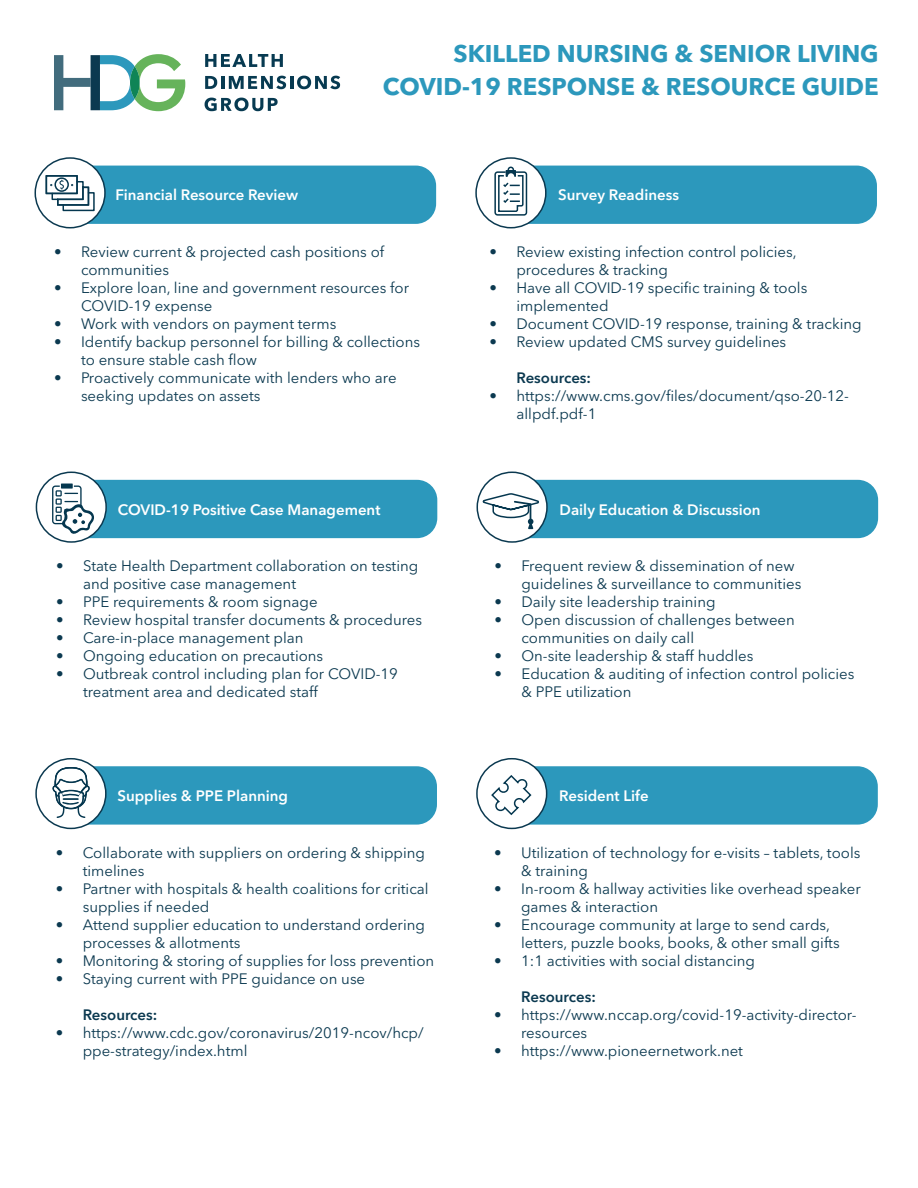
<style>
.page{position:relative;width:918px;height:1188px;background:#fff}
.page>*{position:absolute;margin:0;border:0;box-sizing:border-box;transform-origin:0 0}
.t1{font:700 24px/33px "Avenir Next LT Pro";color:#2c98bc;text-align:right}
.t2{font:15px/18px "Avenir Next LT Pro";color:#0b3950}
.t3{font:600 15px "Avenir Next LT Pro";color:#fff}
.t4{font:600 15px "Avenir Next LT Pro";color:#0b3950}
</style>
<div class="page">
<div style="left:41px;top:166px;width:395px;height:58px;background:#2c98bc;border-radius:20px"></div>
<div style="left:35px;top:158px;width:70px;height:70px;background:#fff;border-radius:50%"></div>
<div style="left:35px;top:157px;width:71px;height:71px;border:2px solid #0b3950;border-radius:50%"></div>
<div style="left:482px;top:166px;width:395px;height:58px;background:#2c98bc;border-radius:20px"></div>
<div style="left:476px;top:158px;width:70px;height:70px;background:#fff;border-radius:50%"></div>
<div style="left:475px;top:157px;width:72px;height:71px;border:2px solid #0b3950;border-radius:50%"></div>
<svg style="left:54px;top:54px;width:131px;height:57px"></svg>
<svg style="left:130px;top:66px;width:10px;height:33px"></svg>
<svg style="left:205px;top:54px;width:78px;height:13px"></svg>
<svg style="left:205px;top:76px;width:135px;height:13px"></svg>
<svg style="left:205px;top:98px;width:73px;height:13px"></svg>
<svg style="left:45px;top:175px;width:50px;height:37px"></svg>
<div style="left:46px;top:175px;width:32px;height:19px;border:2px solid #05374f"></div>
<svg style="left:494px;top:166px;width:34px;height:50px"></svg>
<div style="left:42px;top:480px;width:395px;height:58px;background:#2c98bc;border-radius:20px"></div>
<div style="left:36px;top:472px;width:70px;height:70px;background:#fff;border-radius:50%"></div>
<div style="left:36px;top:472px;width:71px;height:71px;border:2px solid #0b3950;border-radius:50%"></div>
<div style="left:483px;top:480px;width:395px;height:58px;background:#2c98bc;border-radius:20px"></div>
<div style="left:477px;top:472px;width:70px;height:70px;background:#fff;border-radius:50%"></div>
<div style="left:477px;top:472px;width:71px;height:71px;border:2px solid #0b3950;border-radius:50%"></div>
<div style="left:61px;top:484px;width:12px;height:5px;background:#05374f"></div>
<svg style="left:52px;top:486px;width:42px;height:49px"></svg>
<svg style="left:482px;top:492px;width:58px;height:37px"></svg>
<div style="left:42px;top:766px;width:395px;height:59px;background:#2c98bc;border-radius:20px"></div>
<div style="left:36px;top:759px;width:70px;height:69px;background:#fff;border-radius:50%"></div>
<div style="left:35px;top:758px;width:72px;height:71px;border:2px solid #0b3950;border-radius:50%"></div>
<div style="left:483px;top:766px;width:395px;height:59px;background:#2c98bc;border-radius:20px"></div>
<div style="left:477px;top:759px;width:70px;height:69px;background:#fff;border-radius:50%"></div>
<div style="left:476px;top:758px;width:71px;height:71px;border:2px solid #0b3950;border-radius:50%"></div>
<svg style="left:52px;top:767px;width:38px;height:51px"></svg>
<svg style="left:491px;top:775px;width:41px;height:41px"></svg>
<p class="t1" style="left:383px;top:37px;width:497px">SKILLED NURSING &amp; SENIOR LIVING<br>COVID-19 RESPONSE &amp; RESOURCE GUIDE</p>
<p class="t3" style="left:115px;top:185px;width:184px">Financial Resource Review</p>
<p class="t3" style="left:558px;top:185px;width:122px">Survey Readiness</p>
<p class="t2" style="left:81px;top:243px;width:305px;text-indent:-27px">• Review current &amp; projected cash positions of communities</p>
<p class="t2" style="left:81px;top:279px;width:330px;text-indent:-27px">• Explore loan, line and government resources for<br>COVID-19 expense</p>
<p class="t2" style="left:54px;top:315px;width:284px">• Work with vendors on payment terms</p>
<p class="t2" style="left:81px;top:333px;width:341px;text-indent:-27px">• Identify backup personnel for billing &amp; collections to ensure stable cash flow</p>
<p class="t2" style="left:81px;top:369px;width:317px;text-indent:-27px">• Proactively communicate with lenders who are seeking updates on assets</p>
<p class="t2" style="left:516px;top:243px;width:282px;text-indent:-27px">• Review existing infection control policies, procedures &amp; tracking</p>
<p class="t2" style="left:516px;top:279px;width:292px;text-indent:-27px">• Have all COVID-19 specific training &amp; tools implemented</p>
<p class="t2" style="left:489px;top:315px;width:374px">• Document COVID-19 response, training &amp; tracking</p>
<p class="t2" style="left:489px;top:333px;width:298px">• Review updated CMS survey guidelines</p>
<p class="t4" style="left:516px;top:369px;width:76px">Resources:</p>
<p class="t2" style="left:516px;top:387px;width:334px;text-indent:-27px">• https://www.cms.gov/files/document/qso-20-12- allpdf.pdf-1</p>
<p class="t3" style="left:118px;top:501px;width:264px">COVID-19 Positive Case Management</p>
<p class="t3" style="left:560px;top:501px;width:203px">Daily Education &amp; Discussion</p>
<p class="t2" style="left:83px;top:556px;width:337px;text-indent:-27px">• State Health Department collaboration on testing and positive case management</p>
<p class="t2" style="left:56px;top:592px;width:263px">• PPE requirements &amp; room signage</p>
<p class="t2" style="left:56px;top:610px;width:368px">• Review hospital transfer documents &amp; procedures</p>
<p class="t2" style="left:56px;top:628px;width:249px">• Care-in-place management plan</p>
<p class="t2" style="left:56px;top:646px;width:269px">• Ongoing education on precautions</p>
<p class="t2" style="left:83px;top:664px;width:316px;text-indent:-27px">• Outbreak control including plan for COVID-19 treatment area and dedicated staff</p>
<p class="t2" style="left:521px;top:556px;width:281px;text-indent:-27px">• Frequent review &amp; dissemination of new guidelines &amp; surveillance to communities</p>
<p class="t2" style="left:494px;top:592px;width:223px">• Daily site leadership training</p>
<p class="t2" style="left:521px;top:610px;width:275px;text-indent:-27px">• Open discussion of challenges between communities on daily call</p>
<p class="t2" style="left:494px;top:646px;width:261px">• On-site leadership &amp; staff huddles</p>
<p class="t2" style="left:521px;top:664px;width:334px;text-indent:-27px">• Education &amp; auditing of infection control policies &amp; PPE utilization</p>
<p class="t3" style="left:117px;top:786px;width:172px">Supplies &amp; PPE Planning</p>
<p class="t3" style="left:559px;top:786px;width:91px">Resident Life</p>
<p class="t2" style="left:83px;top:844px;width:344px;text-indent:-27px">• Collaborate with suppliers on ordering &amp; shipping timelines</p>
<p class="t2" style="left:83px;top:880px;width:347px;text-indent:-27px">• Partner with hospitals &amp; health coalitions for critical supplies if needed</p>
<p class="t2" style="left:83px;top:916px;width:344px;text-indent:-27px">• Attend supplier education to understand ordering processes &amp; allotments</p>
<p class="t2" style="left:56px;top:952px;width:380px">• Monitoring &amp; storing of supplies for loss prevention</p>
<p class="t2" style="left:56px;top:970px;width:311px">• Staying current with PPE guidance on use</p>
<p class="t4" style="left:83px;top:1005px;width:76px">Resources:</p>
<p class="t2" style="left:83px;top:1024px;width:343px;text-indent:-27px">• https://www.cdc.gov/coronavirus/2019-ncov/hcp/ ppe-strategy/index.html</p>
<p class="t2" style="left:521px;top:844px;width:341px;text-indent:-27px">• Utilization of technology for e-visits – tablets, tools &amp; training</p>
<p class="t2" style="left:521px;top:880px;width:341px;text-indent:-27px">• In-room &amp; hallway activities like overhead speaker games &amp; interaction</p>
<p class="t2" style="left:521px;top:916px;width:320px;text-indent:-27px">• Encourage community at large to send cards, letters, puzzle books, books, &amp; other small gifts</p>
<p class="t2" style="left:494px;top:952px;width:262px">• 1:1 activities with social distancing</p>
<p class="t4" style="left:521px;top:987px;width:76px">Resources:</p>
<p class="t2" style="left:521px;top:1006px;width:337px;text-indent:-27px">• https://www.nccap.org/covid-19-activity-director&shy;resources</p>
<p class="t2" style="left:494px;top:1042px;width:250px">• https://www.pioneernetwork.net</p>
</div>
